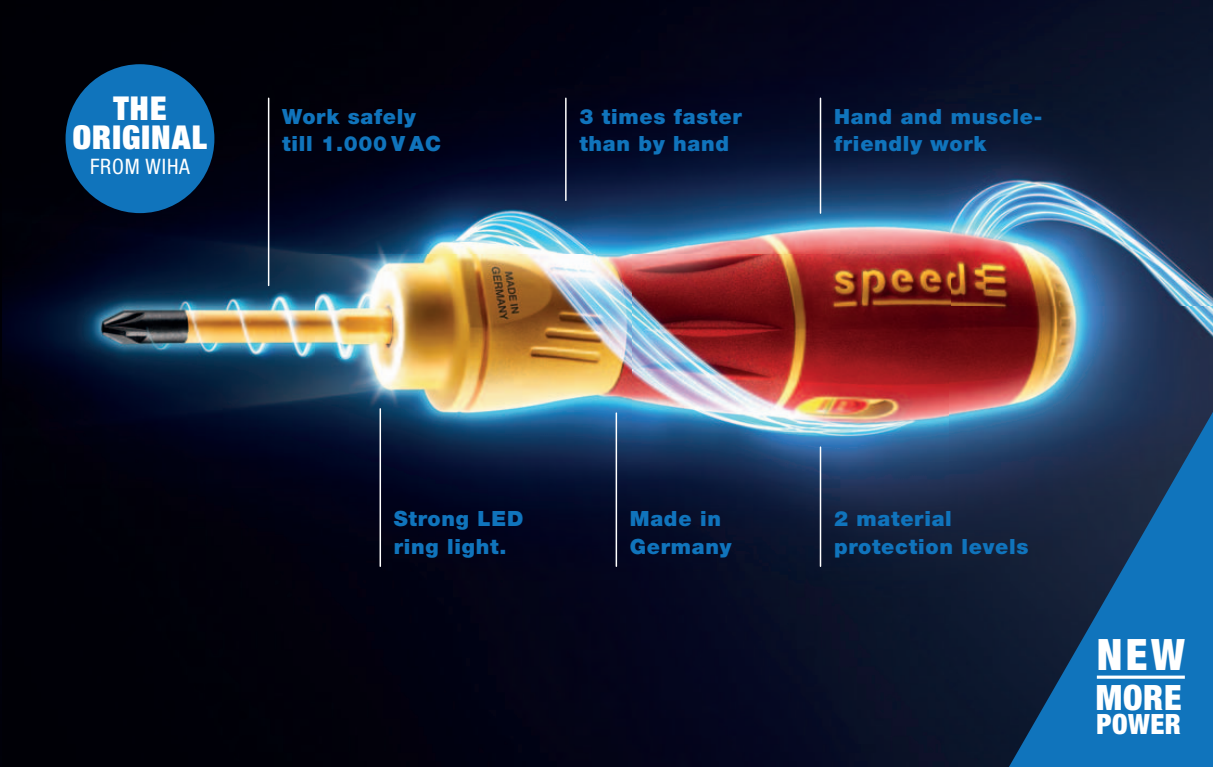
<style>
.page{position:relative;width:1213px;height:767px;background:#fff}
.page>*{position:absolute;margin:0;border:0;box-sizing:border-box;transform-origin:0 0}
.t1{font:900 condensed 43.35px "Helvetica Neue LT Pro";color:#fff}
.t2{font:900 condensed 34.95px "Helvetica Neue LT Pro";color:#fff}
.t3{font:900 condensed 33px/29.1px "Helvetica Neue LT Pro";letter-spacing:.035em;color:#fff;text-align:center}
.t4{font:900 condensed 27.9px "Helvetica Neue LT Pro";letter-spacing:.02em;color:#fff}
.t5{font:condensed 21.3px "Helvetica Neue LT Pro";letter-spacing:.035em;color:#fff}
.t6{font:900 21px/27px "Helvetica Neue LT Pro";letter-spacing:.035em;color:#1074bc}
.t7{font:300 11.25px "Helvetica Neue LT Pro";color:#fff}
</style>
<div class="page">
<img style="left:2px;top:0;width:1210px;height:767px">
<hr style="left:0;top:0;width:2px;height:767px;background:#000009">
<svg style="left:1002px;top:388px;width:210px;height:379px;background:#184d7c"></svg>
<hr style="left:1097px;top:675px;width:88px;height:3px;background:#fff">
<hr style="left:615px;top:413px;width:2px;height:153px;background:#fff">
<hr style="left:379px;top:409px;width:2px;height:157px;background:#fff">
<hr style="left:820px;top:447px;width:1px;height:119px;background:#fff">
<hr style="left:268px;top:98px;width:1px;height:187px;background:#fff">
<hr style="left:565px;top:98px;width:1px;height:102px;background:#fff">
<hr style="left:820px;top:98px;width:1px;height:115px;background:#fff">
<div style="left:66px;top:64px;width:148px;height:149px;background:#1074bc;border-radius:50%"></div>
<h3 class="t3" style="left:73px;top:94px;width:136px">THE<br>ORIGINAL</h3>
<p class="t5" style="left:90px;top:154px;width:101px">FROM WIHA</p>
<p class="t6" style="left:282px;top:105px;width:160px">Work safely till 1.000 V AC</p>
<p class="t6" style="left:579px;top:105px;width:164px">3 times faster than by hand</p>
<p class="t6" style="left:834px;top:105px;width:210px">Hand and muscle&shy;friendly work</p>
<p class="t6" style="left:394px;top:507px;width:131px">Strong LED ring light.</p>
<p class="t6" style="left:630px;top:507px;width:103px">Made in<br>Germany</p>
<p class="t6" style="left:834px;top:507px;width:196px">2 material protection levels</p>
<h1 class="t1" style="left:1097px;top:629px;width:89px">NEW</h1>
<h2 class="t2" style="left:1096px;top:677px;width:87px">MORE</h2>
<h3 class="t4" style="left:1096px;top:708px;width:86px">POWER</h3>
<p class="t7" style="left:1144px;top:714px;width:8px">3</p>
</div>
